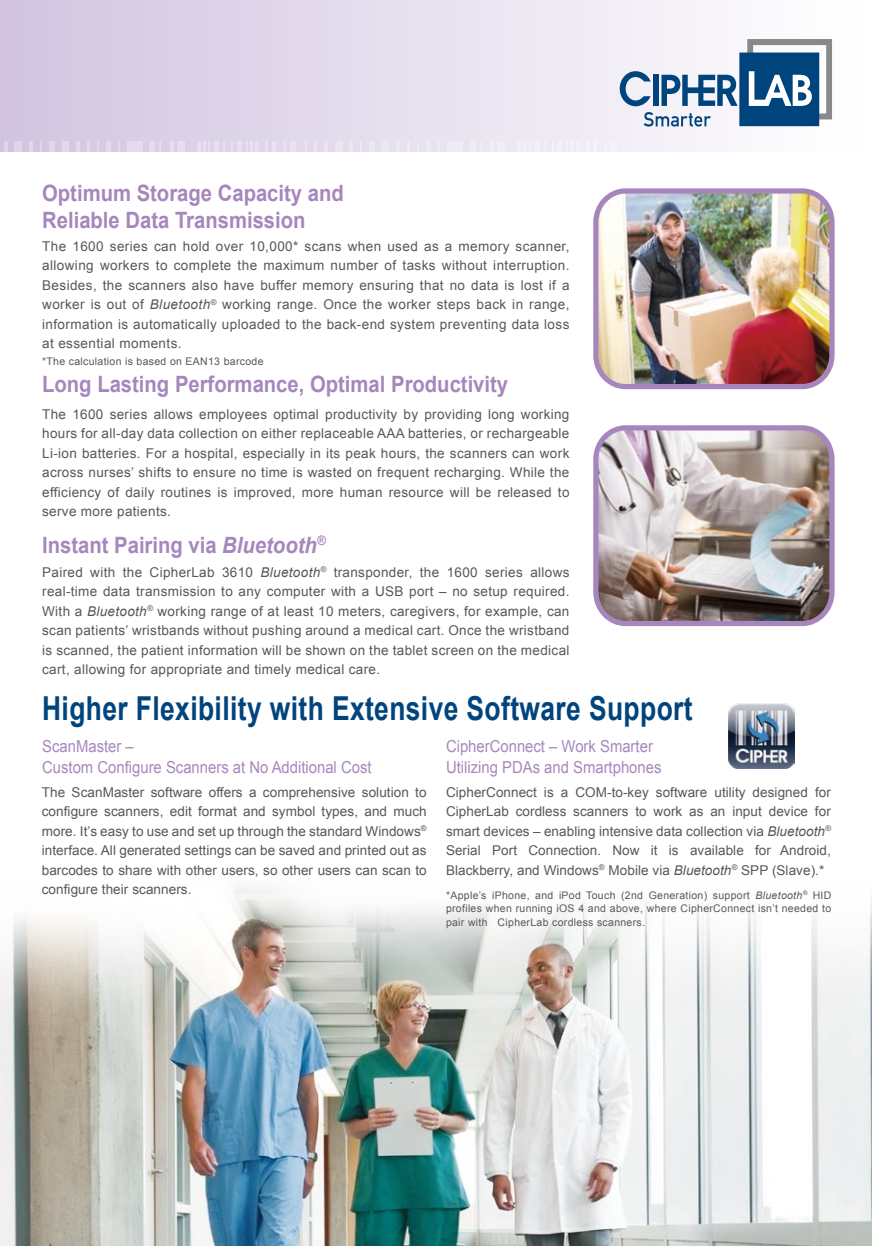
<style>
.page{position:relative;width:872px;height:1246px;background:#fff}
.page>*{position:absolute;margin:0;border:0;box-sizing:border-box;transform-origin:0 0}
.t1{font:700 33px "Arial";letter-spacing:.015em;color:#00447d;scale:.8 1}
.t2{font:700 22.4px/27px "Arial";color:#a687bd;scale:.9 1}
.t3{font:16.4px/21px "Arial";color:#a687bd;scale:.9 1}
.t4{font:13.6px/19.4px "Arial";letter-spacing:.025em;color:#595757;text-align:justify}
.t5{font:10.4px/13.6px "Arial";letter-spacing:.03em;color:#595757;text-align:justify}
.s1{font-style:italic}
</style>
<div class="page">
<div style="left:0;top:0;width:872px;height:152px;background:linear-gradient(to right,#d1c4e0,#fff)"></div>
<div style="left:127px;top:141px;width:15px;height:11px;background:#e3dbec"></div>
<svg style="left:170px;top:141px;width:3px;height:11px"></svg>
<svg style="left:223px;top:141px;width:2px;height:11px"></svg>
<div style="left:214px;top:141px;width:5px;height:11px;background:#e7e0ee"></div>
<div style="left:149px;top:141px;width:6px;height:11px;background:#e4dcec"></div>
<div style="left:177px;top:141px;width:7px;height:11px;background:#e5deee"></div>
<svg style="left:197px;top:141px;width:13px;height:11px"></svg>
<hr style="left:272px;top:141px;width:4px;height:11px;background:#e9e2f0">
<svg style="left:284px;top:141px;width:2px;height:11px"></svg>
<svg style="left:231px;top:141px;width:2px;height:11px"></svg>
<div style="left:237px;top:141px;width:5px;height:11px;background:#e7e0ef"></div>
<div style="left:290px;top:141px;width:6px;height:11px;background:#e9e3f0"></div>
<svg style="left:265px;top:141px;width:3px;height:11px"></svg>
<svg style="left:246px;top:141px;width:13px;height:11px"></svg>
<div style="left:62px;top:141px;width:7px;height:11px;background:#e1d8ea"></div>
<hr style="left:29px;top:141px;width:4px;height:11px;background:#e0d6e9">
<svg style="left:40px;top:141px;width:2px;height:11px"></svg>
<div style="left:49px;top:141px;width:6px;height:11px;background:#e0d7e9"></div>
<div style="left:15px;top:141px;width:7px;height:11px;background:#dfd6e9"></div>
<svg style="left:4px;top:141px;width:3px;height:11px"></svg>
<svg style="left:118px;top:141px;width:2px;height:11px"></svg>
<div style="left:106px;top:141px;width:5px;height:11px;background:#e3daec"></div>
<svg style="left:76px;top:141px;width:3px;height:11px"></svg>
<svg style="left:87px;top:141px;width:2px;height:11px"></svg>
<div style="left:447px;top:141px;width:15px;height:11px;background:#efebf5"></div>
<hr style="left:490px;top:141px;width:4px;height:11px;background:#f0edf5">
<svg style="left:543px;top:141px;width:2px;height:11px"></svg>
<div style="left:535px;top:141px;width:5px;height:11px;background:#f3eff7"></div>
<div style="left:470px;top:141px;width:5px;height:11px;background:#f0ecf5"></div>
<div style="left:498px;top:141px;width:7px;height:11px;background:#f1eef5"></div>
<hr style="left:517px;top:141px;width:4px;height:11px;background:#f2eef6">
<svg style="left:523px;top:141px;width:7px;height:11px"></svg>
<svg style="left:551px;top:141px;width:2px;height:11px"></svg>
<div style="left:557px;top:141px;width:5px;height:11px;background:#f3f0f7"></div>
<div style="left:611px;top:141px;width:6px;height:11px;background:#f5f3f8"></div>
<svg style="left:586px;top:141px;width:10px;height:11px"></svg>
<svg style="left:566px;top:141px;width:13px;height:11px"></svg>
<div style="left:382px;top:141px;width:7px;height:11px;background:#ece8f3"></div>
<hr style="left:349px;top:141px;width:4px;height:11px;background:#ebe6f2">
<div style="left:369px;top:141px;width:6px;height:11px;background:#ece7f3"></div>
<div style="left:335px;top:141px;width:7px;height:11px;background:#ebe6f2"></div>
<hr style="left:324px;top:141px;width:4px;height:11px;background:#eae5f1">
<svg style="left:305px;top:141px;width:2px;height:11px"></svg>
<svg style="left:314px;top:141px;width:3px;height:11px"></svg>
<svg style="left:438px;top:141px;width:2px;height:11px"></svg>
<div style="left:426px;top:141px;width:5px;height:11px;background:#eeeaf4"></div>
<hr style="left:396px;top:141px;width:4px;height:11px;background:#ede9f3">
<svg style="left:417px;top:141px;width:2px;height:11px"></svg>
<svg style="left:407px;top:141px;width:3px;height:11px"></svg>
<img style="left:0;top:885px;width:872px;height:361px">
<img style="left:599px;top:431px;width:229px;height:189px">
<img style="left:599px;top:194px;width:229px;height:189px">
<img style="left:728px;top:703px;width:66px;height:66px">
<div style="left:593px;top:188px;width:241px;height:201px;border:5px solid #a687bd;border-radius:31px"></div>
<div style="left:593px;top:425px;width:241px;height:201px;border:5px solid #a687bd;border-radius:31px"></div>
<svg style="left:619px;top:38px;width:214px;height:89px"></svg>
<p class="t2" style="left:42px;top:180px;width:337px">Optimum Storage Capacity and<br>Reliable Data Transmission</p>
<p class="t4" style="left:42px;top:236px;width:529px">The 1600 series can hold over 10,000* scans when used as a memory scanner, allowing workers to complete the maximum number of tasks without interruption.<br>Besides, the scanners also have buffer memory ensuring that no data is lost if a worker is out of <span class="s1">Bluetooth</span><sup>®</sup> working range. Once the worker steps back in range, information is automatically uploaded to the back-end system preventing data loss at essential moments.</p>
<p class="t5" style="left:42px;top:354px;width:223px">*The calculation is based on EAN13 barcode</p>
<p class="t2" style="left:42px;top:372px;width:519px">Long Lasting Performance, Optimal Productivity</p>
<p class="t4" style="left:42px;top:404px;width:529px">The 1600 series allows employees optimal productivity by providing long working hours for all-day data collection on either replaceable AAA batteries, or rechargeable Li-ion batteries. For a hospital, especially in its peak hours, the scanners can work across nurses’ shifts to ensure no time is wasted on frequent recharging. While the efficiency of daily routines is improved, more human resource will be released to serve more patients.</p>
<p class="t2" style="left:42px;top:532px;width:316px">Instant Pairing via <span class="s1">Bluetooth</span><sup>®</sup></p>
<p class="t4" style="left:42px;top:563px;width:529px">Paired with the CipherLab 3610 <span class="s1">Bluetooth</span><sup>®</sup> transponder, the 1600 series allows real-time data transmission to any computer with a USB port – no setup required.<br>With a <span class="s1">Bluetooth</span><sup>®</sup> working range of at least 10 meters, caregivers, for example, can scan patients’ wristbands without pushing around a medical cart. Once the wristband is scanned, the patient information will be shown on the tablet screen on the medical cart, allowing for appropriate and timely medical care.</p>
<p class="t1" style="left:42px;top:686px;width:814px">Higher Flexibility with Extensive Software Support</p>
<p class="t3" style="left:42px;top:736px;width:367px">ScanMaster –<br>Custom Configure Scanners at No Additional Cost</p>
<p class="t3" style="left:446px;top:736px;width:241px">CipherConnect – Work Smarter<br>Utilizing PDAs and Smartphones</p>
<p class="t4" style="left:42px;top:782px;width:386px">The ScanMaster software offers a comprehensive solution to configure scanners, edit format and symbol types, and much more. It’s easy to use and set up through the standard Windows<sup>® </sup>interface. All generated settings can be saved and printed out as barcodes to share with other users, so other users can scan to configure their scanners.</p>
<p class="t4" style="left:446px;top:782px;width:386px">CipherConnect is a COM-to-key software utility designed for CipherLab cordless scanners to work as an input device for smart devices – enabling intensive data collection via <span class="s1">Bluetooth</span><sup>® </sup>Serial Port Connection. Now it is available for Android, Blackberry, and Windows<sup>®</sup> Mobile via <span class="s1">Bluetooth</span><sup>®</sup> SPP (Slave).*</p>
<p class="t5" style="left:446px;top:888px;width:387px">*Apple’s iPhone, and iPod Touch (2nd Generation) support <span class="s1">Bluetooth</span><sup>®</sup> HID profiles when running iOS 4 and above, where CipherConnect isn’t needed to pair with CipherLab cordless scanners.</p>
</div>
